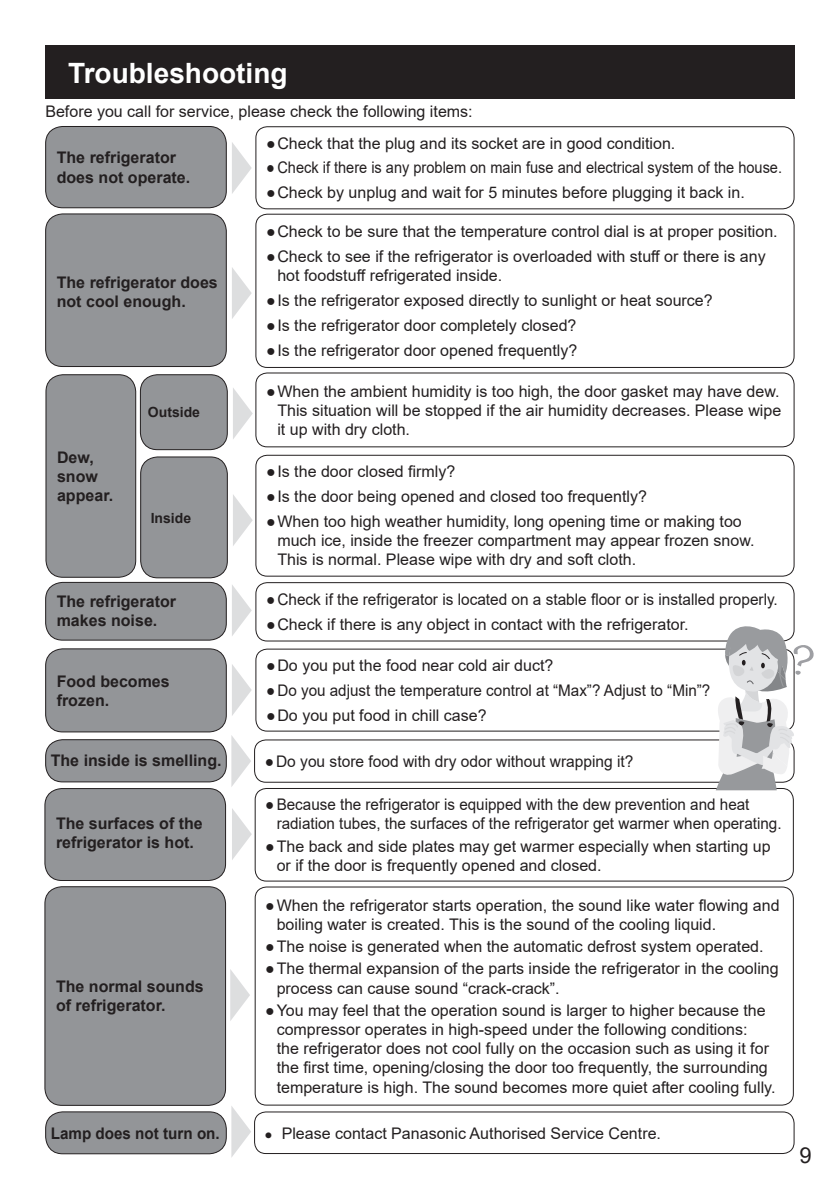
<style>
.page{position:relative;width:840px;height:1191px;background:#fff}
.page>*{position:absolute;margin:0;border:0;box-sizing:border-box;transform-origin:0 0}
.Head-02{font:700 28px "Arial";color:#fff}
.t1{font:22px "Arial";color:#231f20}
.Remark_Dev{font:16px/19.2px "Arial";color:#231f20}
.Head-05{font:700 16px/19.2px "Arial";color:#231f20}
.Remark_Dev-2{font:16px/19.2px "Arial";color:#231f20;scale:.95 1}
.Remark_Dev-3{font:16px "Arial";color:#231f20;scale:.96 1}
.Remark_Dev-4{font:16px "Arial";color:#231f20;scale:.91 1}
.Head-05-2{font:700 16px "Arial";color:#231f20;scale:.95 1}
.Head-05-3{font:700 14px "Arial";color:#231f20}
</style>
<div class="page">
<div style="left:46px;top:126px;width:180px;height:82px;background:#939598;border-radius:17px"></div>
<div style="left:45px;top:126px;width:181px;height:82px;border:1px solid #231f20;border-radius:17px"></div>
<svg style="left:232px;top:142px;width:19px;height:52px"></svg>
<div style="left:255px;top:126px;width:539px;height:83px;border:1px solid #231f20;border-radius:11px"></div>
<div style="left:46px;top:214px;width:180px;height:152px;background:#939598;border-radius:17px"></div>
<div style="left:45px;top:214px;width:181px;height:153px;border:1px solid #231f20;border-radius:17px"></div>
<svg style="left:232px;top:267px;width:19px;height:52px"></svg>
<div style="left:255px;top:214px;width:539px;height:154px;border:1px solid #231f20;border-radius:11px"></div>
<div style="left:255px;top:372px;width:539px;height:75px;border:1px solid #231f20;border-radius:11px"></div>
<div style="left:46px;top:582px;width:180px;height:58px;background:#939598;border-radius:17px"></div>
<div style="left:45px;top:582px;width:181px;height:58px;border:1px solid #231f20;border-radius:17px"></div>
<svg style="left:232px;top:585px;width:19px;height:51px"></svg>
<div style="left:255px;top:582px;width:539px;height:59px;border:1px solid #231f20;border-radius:11px"></div>
<div style="left:46px;top:649px;width:180px;height:83px;background:#939598;border-radius:17px"></div>
<div style="left:45px;top:648px;width:181px;height:84px;border:1px solid #231f20;border-radius:17px"></div>
<svg style="left:232px;top:664px;width:19px;height:52px"></svg>
<div style="left:255px;top:648px;width:539px;height:83px;border:1px solid #231f20;border-radius:11px"></div>
<div style="left:45px;top:45px;width:749px;height:54px;background:#231f20"></div>
<div style="left:46px;top:375px;width:90px;height:202px;background:#939598;border-radius:17px"></div>
<div style="left:46px;top:374px;width:90px;height:203px;border:1px solid #231f20;border-radius:17px"></div>
<div style="left:140px;top:375px;width:87px;height:74px;background:#939598;border-radius:17px"></div>
<div style="left:140px;top:374px;width:87px;height:76px;border:1px solid #231f20;border-radius:17px"></div>
<div style="left:141px;top:457px;width:86px;height:121px;background:#939598;border-radius:17px"></div>
<div style="left:140px;top:457px;width:87px;height:121px;border:1px solid #231f20;border-radius:17px"></div>
<svg style="left:233px;top:388px;width:19px;height:51px"></svg>
<svg style="left:233px;top:495px;width:19px;height:51px"></svg>
<div style="left:255px;top:455px;width:539px;height:121px;border:1px solid #231f20;border-radius:11px"></div>
<svg style="left:231px;top:735px;width:20px;height:52px"></svg>
<div style="left:254px;top:739px;width:540px;height:43px;border:1px solid #231f20;border-radius:11px"></div>
<div style="left:45px;top:788px;width:180px;height:92px;background:#939598;border-radius:17px"></div>
<div style="left:45px;top:788px;width:181px;height:92px;border:1px solid #231f20;border-radius:17px"></div>
<svg style="left:232px;top:808px;width:20px;height:52px"></svg>
<div style="left:254px;top:788px;width:539px;height:93px;border:1px solid #231f20;border-radius:11px"></div>
<div style="left:45px;top:886px;width:180px;height:219px;background:#939598;border-radius:17px"></div>
<div style="left:45px;top:886px;width:181px;height:219px;border:1px solid #231f20;border-radius:17px"></div>
<svg style="left:230px;top:969px;width:20px;height:52px"></svg>
<div style="left:254px;top:886px;width:539px;height:219px;border:1px solid #231f20;border-radius:11px"></div>
<div style="left:46px;top:739px;width:180px;height:43px;background:#939598;border-radius:17px"></div>
<div style="left:45px;top:739px;width:181px;height:43px;border:1px solid #231f20;border-radius:17px"></div>
<svg style="left:231px;top:1106px;width:20px;height:51px"></svg>
<div style="left:254px;top:1111px;width:540px;height:43px;border:1px solid #231f20;border-radius:11px"></div>
<div style="left:46px;top:1111px;width:180px;height:42px;background:#939598;border-radius:17px"></div>
<div style="left:45px;top:1111px;width:181px;height:43px;border:1px solid #231f20;border-radius:17px"></div>
<svg style="left:711px;top:622px;width:103px;height:168px"></svg>
<p class="Head-02" style="left:68px;top:53px;width:221px">Troubleshooting</p>
<p class="Remark_Dev" style="left:45px;top:102px;width:428px">Before you call for service, please check the following items:</p>
<p class="Head-05" style="left:57px;top:148px;width:135px">The refrigerator does not operate.</p>
<p class="Remark_Dev" style="left:266px;top:133px;width:410px">●Check that the plug and its socket are in good condition.</p>
<p class="Remark_Dev-4" style="left:266px;top:157px;width:568px">● Check if there is any problem on main fuse and electrical system of the house.</p>
<p class="Remark_Dev" style="left:266px;top:183px;width:480px">●Check by unplug and wait for 5 minutes before plugging it back in.</p>
<p class="Head-05" style="left:57px;top:273px;width:162px">The refrigerator does not cool enough.</p>
<p class="Head-05" style="left:57px;top:447px;width:58px">Dew, snow appear.</p>
<p class="Head-05-3" style="left:148px;top:402px;width:54px">Outside</p>
<p class="Head-05-3" style="left:151px;top:508px;width:42px">Inside</p>
<p class="Remark_Dev" style="left:266px;top:222px;width:513px">●Check to be sure that the temperature control dial is at proper position.</p>
<p class="Remark_Dev" style="left:277px;top:247px;width:489px;text-indent:-11px">●Check to see if the refrigerator is overloaded with stuff or there is any hot foodstuff refrigerated inside.</p>
<p class="Remark_Dev" style="left:266px;top:291px;width:448px">●Is the refrigerator exposed directly to sunlight or heat source?</p>
<p class="Remark_Dev" style="left:266px;top:316px;width:312px">●Is the refrigerator door completely closed?</p>
<p class="Remark_Dev" style="left:266px;top:341px;width:313px">●Is the refrigerator door opened frequently?</p>
<p class="Remark_Dev" style="left:277px;top:381px;width:505px;text-align:justify;text-indent:-11px">●When the ambient humidity is too high, the door gasket may have dew.<br>This situation will be stopped if the air humidity decreases. Please wipe it up with dry cloth.</p>
<p class="Remark_Dev" style="left:266px;top:462px;width:191px">●Is the door closed firmly?</p>
<p class="Remark_Dev" style="left:266px;top:486px;width:382px">●Is the door being opened and closed too frequently?</p>
<p class="Remark_Dev" style="left:277px;top:511px;width:478px;text-indent:-11px">●When too high weather humidity, long opening time or making too much ice, inside the freezer compartment may appear frozen snow.<br>This is normal. Please wipe with dry and soft cloth.</p>
<p class="Head-05" style="left:57px;top:592px;width:121px">The refrigerator makes noise.</p>
<p class="Remark_Dev-3" style="left:266px;top:588px;width:534px">●Check if the refrigerator is located on a stable floor or is installed properly.</p>
<p class="Remark_Dev" style="left:266px;top:615px;width:424px">●Check if there is any object in contact with the refrigerator.</p>
<p class="Head-05" style="left:57px;top:671px;width:114px">Food becomes frozen.</p>
<p class="Head-05" style="left:51px;top:751px;width:172px">The inside is smelling.</p>
<p class="Head-05" style="left:56px;top:814px;width:148px">The surfaces of the refrigerator is hot.</p>
<p class="Head-05" style="left:56px;top:977px;width:149px">The normal sounds of refrigerator.</p>
<p class="Remark_Dev" style="left:266px;top:655px;width:289px">●Do you put the food near cold air duct?</p>
<p class="Remark_Dev-2" style="left:266px;top:680px;width:469px">●Do you adjust the temperature control at “Max”? Adjust to “Min”?</p>
<p class="Remark_Dev" style="left:266px;top:705px;width:222px">●Do you put food in chill case?</p>
<p class="Remark_Dev" style="left:264px;top:751px;width:370px">●Do you store food with dry odor without wrapping it?</p>
<p class="Remark_Dev-2" style="left:276px;top:795px;width:532px;text-indent:-11px">●Because the refrigerator is equipped with the dew prevention and heat radiation tubes, the surfaces of the refrigerator get warmer when operating.</p>
<p class="Remark_Dev" style="left:276px;top:836px;width:495px;text-indent:-11px">●The back and side plates may get warmer especially when starting up or if the door is frequently opened and closed.</p>
<p class="Remark_Dev" style="left:276px;top:896px;width:504px;text-indent:-11px">●When the refrigerator starts operation, the sound like water flowing and boiling water is created. This is the sound of the cooling liquid.</p>
<p class="Remark_Dev" style="left:265px;top:937px;width:499px">●The noise is generated when the automatic defrost system operated.</p>
<p class="Remark_Dev" style="left:276px;top:959px;width:503px;text-indent:-11px">●The thermal expansion of the parts inside the refrigerator in the cooling process can cause sound “crack-crack”.</p>
<p class="Remark_Dev" style="left:276px;top:1000px;width:500px;text-indent:-11px">●You may feel that the operation sound is larger to higher because the compressor operates in high-speed under the following conditions:<br>the refrigerator does not cool fully on the occasion such as using it for the first time, opening/closing the door too frequently, the surrounding temperature is high. The sound becomes more quiet after cooling fully.</p>
<p class="Head-05-2" style="left:51px;top:1122px;width:179px">Lamp does not turn on.</p>
<p class="Remark_Dev" style="left:281px;top:1123px;width:380px">Please contact Panasonic Authorised Service Centre.</p>
<h2 class="t1" style="left:798px;top:1139px;width:14px">9</h2>
</div>
